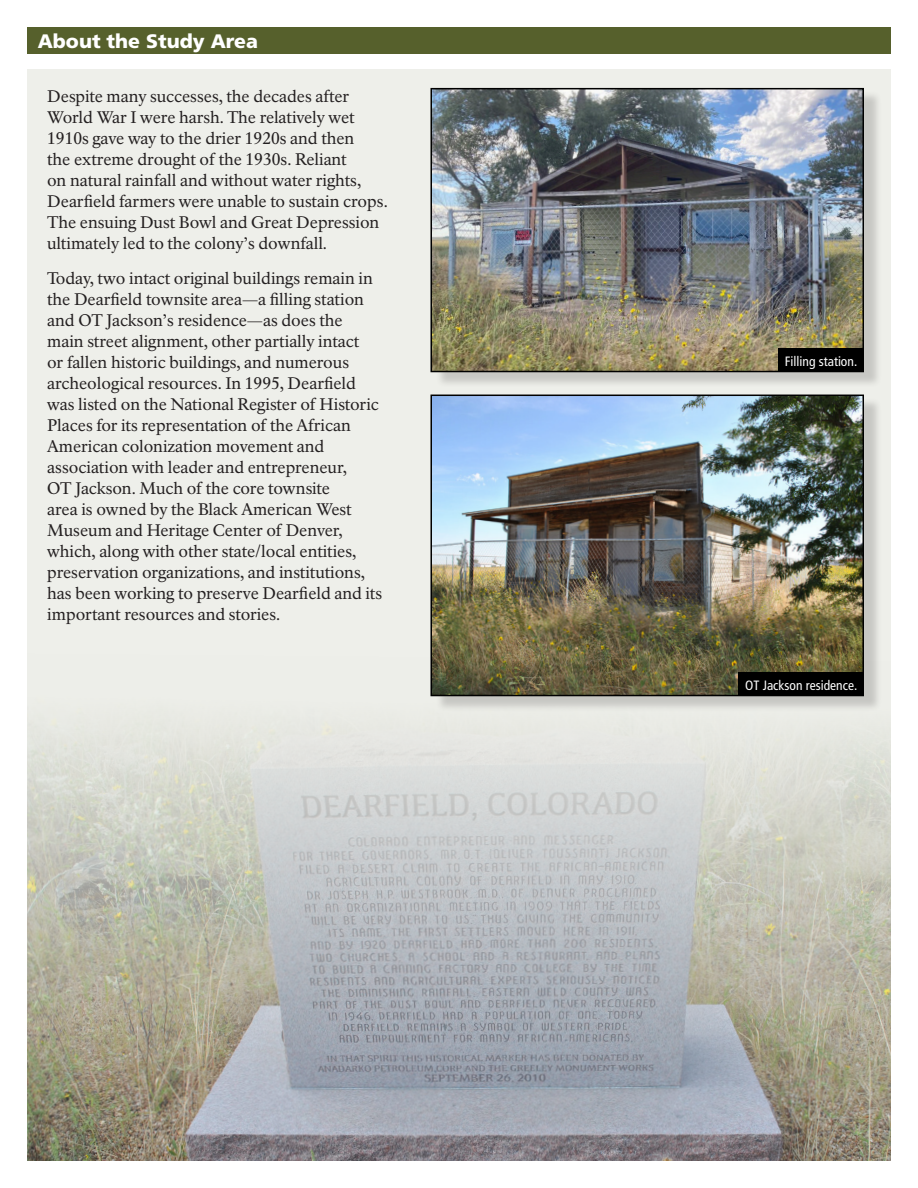
<style>
.page{position:relative;width:918px;height:1188px;background:#fff}
.page>*{position:absolute;margin:0;border:0;box-sizing:border-box;transform-origin:0 0}
.t1{font:900 19.5px "Frutiger LT Std";color:#fff}
.t2{font:16.5px/21px "NPS Rawlinson OT";letter-spacing:-.005em;color:#231f20}
.t3{font:condensed 13.5px "Frutiger LT Std";color:#fff}
</style>
<div class="page">
<div style="left:27px;top:70px;width:864px;height:1091px;background:#eeefea"></div>
<div style="left:27px;top:27px;width:864px;height:27px;background:#56602c"></div>
<div style="left:436px;top:91px;width:446px;height:297px;background:#231f20;opacity:.19"></div>
<img style="left:433px;top:91px;width:428px;height:278px">
<div style="left:430px;top:88px;width:434px;height:284px;border:2px solid #000"></div>
<div style="left:436px;top:398px;width:446px;height:314px;background:#231f20;opacity:.19"></div>
<img style="left:433px;top:398px;width:428px;height:255px">
<div style="left:430px;top:395px;width:434px;height:301px;border:2px solid #000"></div>
<div style="left:778px;top:349px;width:86px;height:23px;background:#000"></div>
<img style="left:27px;top:653px;width:864px;height:508px">
<p class="t1" style="left:38px;top:29px;width:222px">About the Study Area</p>
<p class="t2" style="left:47px;top:86px;width:342px">Despite many successes, the decades after World War I were harsh. The relatively wet 1910s gave way to the drier 1920s and then<br>the extreme drought of the 1930s. Reliant<br>on natural rainfall and without water rights, Dearfield farmers were unable to sustain crops.<br>The ensuing Dust Bowl and Great Depression ultimately led to the colony’s downfall.</p>
<p class="t2" style="left:47px;top:268px;width:337px">Today, two intact original buildings remain in the Dearfield townsite area—a filling station and OT Jackson’s residence—as does the main street alignment, other partially intact<br>or fallen historic buildings, and numerous archeological resources. In 1995, Dearfield was listed on the National Register of Historic Places for its representation of the African American colonization movement and association with leader and entrepreneur,<br>OT Jackson. Much of the core townsite<br>area is owned by the Black American West Museum and Heritage Center of Denver, which, along with other state/local entities, preservation organizations, and institutions, has been working to preserve Dearfield and its important resources and stories.</p>
<p class="t3" style="left:785px;top:353px;width:74px">Filling station.</p>
<p class="t3" style="left:745px;top:677px;width:113px">OT Jackson residence.</p>
</div>
